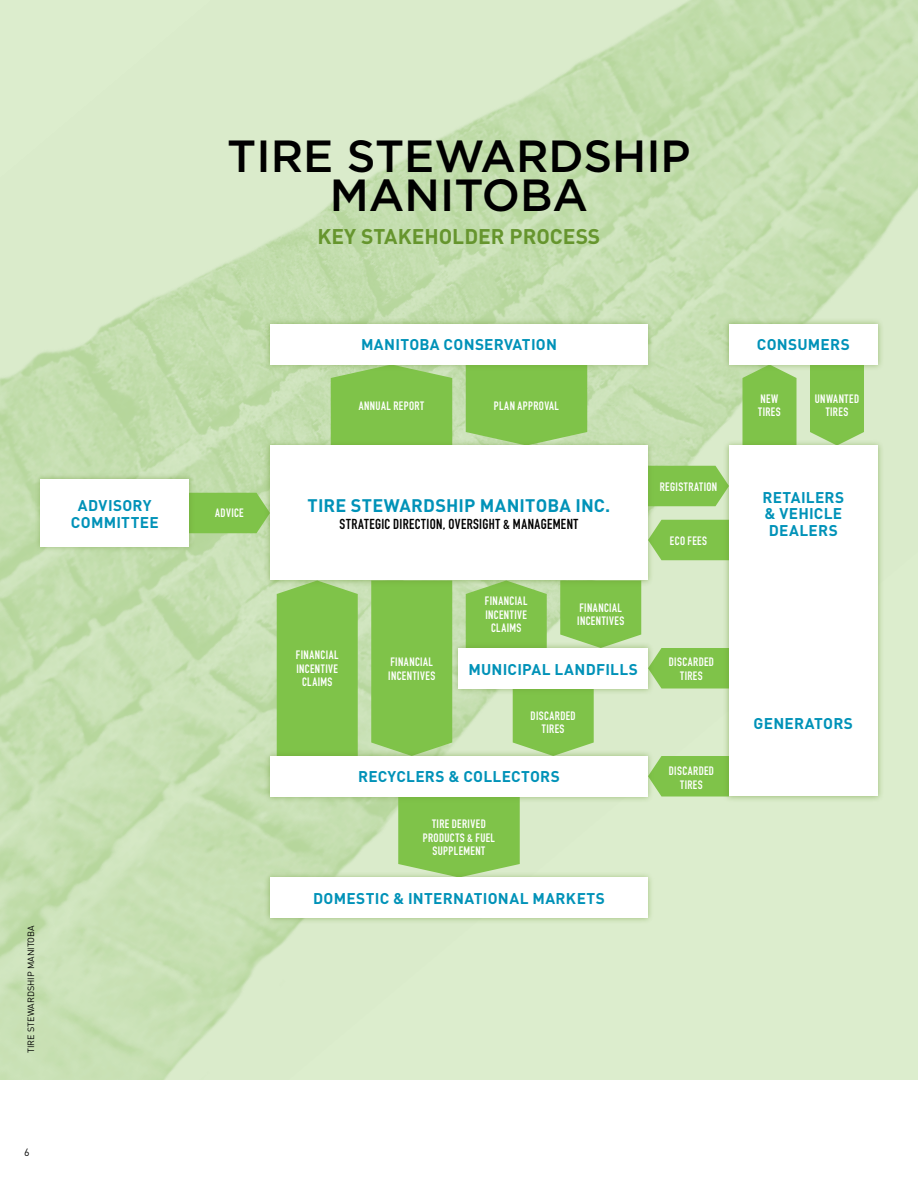
<style>
.page{position:relative;width:918px;height:1188px;background:#fff}
.page>*{position:absolute;margin:0;border:0;box-sizing:border-box;transform-origin:0 0}
.t1{font:500 45px/39px "Gotham";color:#000;text-align:center}
.t2{font:700 21px "DIN";color:#66952e}
.t3{font:700 18px "DIN";letter-spacing:.025em;color:#0092b8}
.t4{font:700 15.3px/16.5px "DIN";letter-spacing:.03em;color:#0092b8;text-align:center}
.t5{font:14.25px "DIN Engschrift";letter-spacing:.03em;color:#000}
.t6{font:12px/13.5px "DIN Engschrift";letter-spacing:.035em;color:#fff;text-align:center}
.t7{font:10.5px "DIN";color:#000}
.t8{font:9px "DIN";color:#000}
</style>
<div class="page">
<img style="left:0;top:0;width:918px;height:1080px">
<div style="left:277px;top:587px;width:81px;height:163px;background:#7fc349"></div>
<div style="left:371px;top:587px;width:81px;height:163px;background:#7fc349"></div>
<div style="left:466px;top:587px;width:81px;height:55px;background:#7fc349"></div>
<div style="left:195px;top:493px;width:69px;height:40px;background:#7fc349"></div>
<div style="left:398px;top:803px;width:122px;height:68px;background:#7fc349"></div>
<div style="left:513px;top:695px;width:81px;height:55px;background:#7fc349"></div>
<div style="left:560px;top:587px;width:81px;height:55px;background:#7fc349"></div>
<div style="left:742px;top:371px;width:54px;height:68px;background:#7fc349"></div>
<div style="left:810px;top:371px;width:54px;height:68px;background:#7fc349"></div>
<div style="left:654px;top:466px;width:69px;height:40px;background:#7fc349"></div>
<div style="left:654px;top:520px;width:69px;height:40px;background:#7fc349"></div>
<div style="left:654px;top:648px;width:69px;height:40px;background:#7fc349"></div>
<div style="left:654px;top:756px;width:69px;height:40px;background:#7fc349"></div>
<div style="left:466px;top:371px;width:121px;height:68px;background:#7fc349"></div>
<div style="left:331px;top:371px;width:121px;height:68px;background:#7fc349"></div>
<div style="left:264px;top:439px;width:390px;height:148px;background:#66952e;opacity:.5"></div>
<div style="left:270px;top:446px;width:378px;height:134px;background:#fff"></div>
<div style="left:264px;top:871px;width:390px;height:53px;background:#66952e;opacity:.5"></div>
<div style="left:270px;top:878px;width:378px;height:40px;background:#fff"></div>
<div style="left:264px;top:750px;width:390px;height:53px;background:#66952e;opacity:.5"></div>
<div style="left:270px;top:756px;width:378px;height:40px;background:#fff"></div>
<div style="left:34px;top:473px;width:161px;height:80px;background:#66952e;opacity:.5"></div>
<div style="left:40px;top:479px;width:149px;height:68px;background:#fff"></div>
<div style="left:723px;top:439px;width:161px;height:364px;background:#66952e;opacity:.5"></div>
<div style="left:729px;top:446px;width:149px;height:350px;background:#fff"></div>
<div style="left:452px;top:642px;width:202px;height:53px;background:#66952e;opacity:.5"></div>
<div style="left:458px;top:648px;width:190px;height:40px;background:#fff"></div>
<div style="left:264px;top:318px;width:390px;height:53px;background:#66952e;opacity:.5"></div>
<div style="left:270px;top:324px;width:378px;height:40px;background:#fff"></div>
<div style="left:723px;top:318px;width:161px;height:53px;background:#66952e;opacity:.5"></div>
<div style="left:729px;top:324px;width:149px;height:40px;background:#fff"></div>
<h1 class="t1" style="left:227px;top:135px;width:465px">TIRE STEWARDSHIP<br>MANITOBA</h1>
<h2 class="t2" style="left:318px;top:222px;width:271px">KEY STAKEHOLDER PROCESS</h2>
<p class="t8" style="left:25px;top:1053px;width:128px;rotate:-90deg">tire stewardship manitoba</p>
<p class="t4" style="left:361px;top:336px;width:197px">MANITOBA CONSERVATION</p>
<p class="t4" style="left:757px;top:336px;width:93px">CONSUMERS</p>
<p class="t6" style="left:359px;top:399px;width:67px">ANNUAL REPORT</p>
<p class="t6" style="left:494px;top:399px;width:67px">PLAN APPROVAL</p>
<p class="t6" style="left:758px;top:392px;width:24px;text-align:left">NEW<br>TIRES</p>
<p class="t6" style="left:815px;top:392px;width:46px">UNWANTED<br>TIRES</p>
<p class="t6" style="left:660px;top:480px;width:59px">REGISTRATION</p>
<p class="t4" style="left:71px;top:497px;width:89px">ADVISORY<br>COMM ITTEE</p>
<p class="t4" style="left:762px;top:488px;width:82px;text-align:justify">RETAILERS &amp; VEHICLE DEALERS</p>
<h3 class="t3" style="left:308px;top:494px;width:304px">TIRE STEWARDSHIP MANITOBA INC.</h3>
<p class="t5" style="left:340px;top:515px;width:240px">STRATEGIC DIRECTION, OVERSIGHT &amp; MANAGEMENT</p>
<p class="t6" style="left:215px;top:507px;width:30px">ADVICE</p>
<p class="t6" style="left:670px;top:534px;width:39px">ECO FEES</p>
<p class="t6" style="left:296px;top:648px;width:44px">FINANCIAL<br>INCENTIVE<br>CLAIMS</p>
<p class="t6" style="left:388px;top:655px;width:48px;text-align:left">FINANCIAL<br>INCENTIVES</p>
<p class="t6" style="left:485px;top:594px;width:44px">FINANCIAL<br>INCENTIVE<br>CLAIMS</p>
<p class="t6" style="left:577px;top:601px;width:48px;text-align:left">FINANCIAL<br>INCENTIVES</p>
<p class="t4" style="left:468px;top:660px;width:152px">MUNICIPAL LANDFILLS</p>
<p class="t6" style="left:531px;top:709px;width:47px">DISCARDED<br>TIRES</p>
<p class="t4" style="left:358px;top:768px;width:202px">RECYCLERS &amp; COLLECTORS</p>
<p class="t6" style="left:423px;top:817px;width:74px">TIRE DERIVED<br>PRODUCTS &amp; FUEL<br>SUPPLEMENT</p>
<p class="t4" style="left:313px;top:889px;width:283px">DOMESTIC &amp; INTERNATIONAL MARKETS</p>
<p class="t6" style="left:669px;top:656px;width:47px">DISCARDED<br>TIRES</p>
<p class="t6" style="left:669px;top:765px;width:47px">DISCARDED<br>TIRES</p>
<p class="t4" style="left:754px;top:714px;width:100px">GENERATORS</p>
<p class="t7" style="left:24px;top:1146px;width:7px">6</p>
</div>
